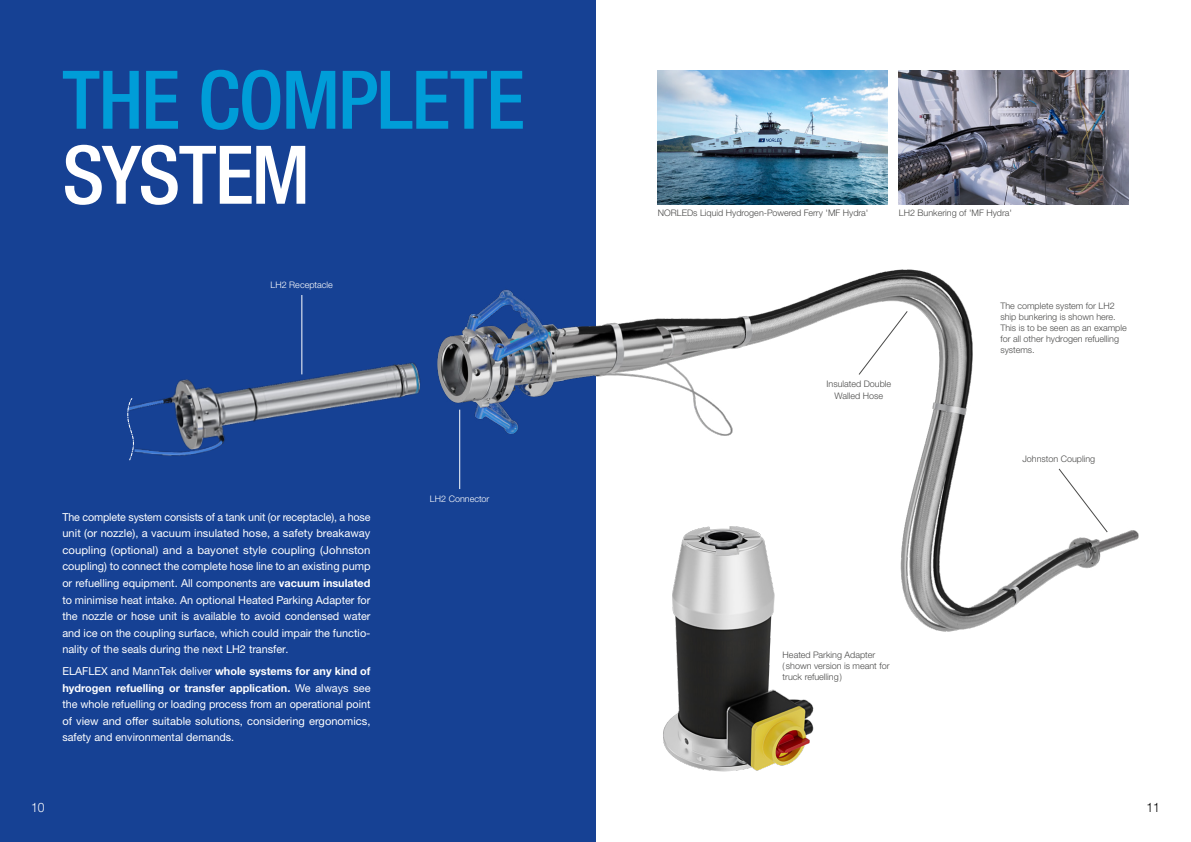
<style>
.page{position:relative;width:1191px;height:842px;background:#fff}
.page>*{position:absolute;margin:0;border:0;box-sizing:border-box;transform-origin:0 0}
.t1{font:500 condensed 81px "Helvetica Neue LTW1 G";letter-spacing:-.02em;color:#009dd8}
.t2{font:500 condensed 81px "Helvetica Neue LTW1 G";letter-spacing:-.03em;color:#fff}
.t3{font:300 13px "Helvetica Neue LTW1 G";color:#fff;scale:.93 1}
.t4{font:300 13px "Helvetica Neue LTW1 G";color:#000;scale:.93 1}
.t5{font:11px/16.5px "Helvetica Neue LTW1 G";color:#fff;text-align:justify}
.t6{font:300 9px/11px "Helvetica Neue LTW1 G";color:#4a4a49}
.t7{font:300 9px "Helvetica Neue LTW1 G";color:#fff}
.s1{font-weight:700}
</style>
<div class="page">
<div style="left:0;top:0;width:595px;height:842px;background:#164194"></div>
<img style="left:437px;top:264px;width:702px;height:376px">
<img style="left:135px;top:350px;width:286px;height:106px">
<svg style="left:127px;top:398px;width:8px;height:63px"></svg>
<img style="left:646px;top:510px;width:184px;height:262px">
<img style="left:658px;top:71px;width:229px;height:133px">
<img style="left:899px;top:71px;width:229px;height:133px">
<hr style="left:301px;top:295px;width:1px;height:79px;background:#fff">
<hr style="left:459px;top:410px;width:1px;height:79px;background:#fff">
<svg style="left:858px;top:310px;width:50px;height:65px"></svg>
<svg style="left:1058px;top:468px;width:50px;height:65px"></svg>
<h1 class="t1" style="left:62px;top:51px;width:464px">THE COMPLETE</h1>
<h1 class="t2" style="left:62px;top:126px;width:249px">SYSTEM</h1>
<p class="t7" style="left:271px;top:279px;width:64px">LH2 Receptacle</p>
<p class="t5" style="left:62px;top:509px;width:310px">The complete system consists of a tank unit (or receptacle), a hose unit (or nozzle), a vacuum insulated hose, a safety breakaway coupling (optional) and a bayonet style coupling (Johnston coupling) to connect the complete hose line to an existing pump or refuelling equipment. All components are <span class="s1">vacuum insulated </span>to minimise heat intake. An optional Heated Parking Adapter for the nozzle or hose unit is available to avoid condensed water and ice on the coupling surface, which could impair the functio&shy;nality of the seals during the next LH2 transfer.</p>
<p class="t5" style="left:62px;top:663px;width:310px">ELAFLEX and MannTek deliver <span class="s1">whole systems for any kind of hydrogen refuelling or transfer application.</span> We always see the whole refuelling or loading process from an operational point of view and offer suitable solutions, considering ergonomics, safety and environmental demands.</p>
<p class="t7" style="left:430px;top:493px;width:61px">LH2 Connector</p>
<p class="t6" style="left:658px;top:207px;width:212px">NORLEDs Liquid Hydrogen-Powered Ferry 'MF Hydra'</p>
<p class="t6" style="left:899px;top:207px;width:114px">LH2 Bunkering of 'MF Hydra'</p>
<p class="t6" style="left:826px;top:378px;width:66px;line-height:12px;text-align:center">Insulated Double<br>Walled Hose</p>
<p class="t6" style="left:782px;top:650px;width:108px">Heated Parking Adapter<br>( shown version is meant for truck refuelling)</p>
<p class="t6" style="left:1000px;top:300px;width:128px">The complete system for LH2 ship bunkering is shown here.<br>This is to be seen as an example for all other hydrogen refuelling systems.</p>
<p class="t6" style="left:1022px;top:453px;width:74px">Johnston Coupling</p>
<p class="t3" style="left:31px;top:799px;width:16px">10</p>
<p class="t4" style="left:1146px;top:799px;width:16px">11</p>
</div>
